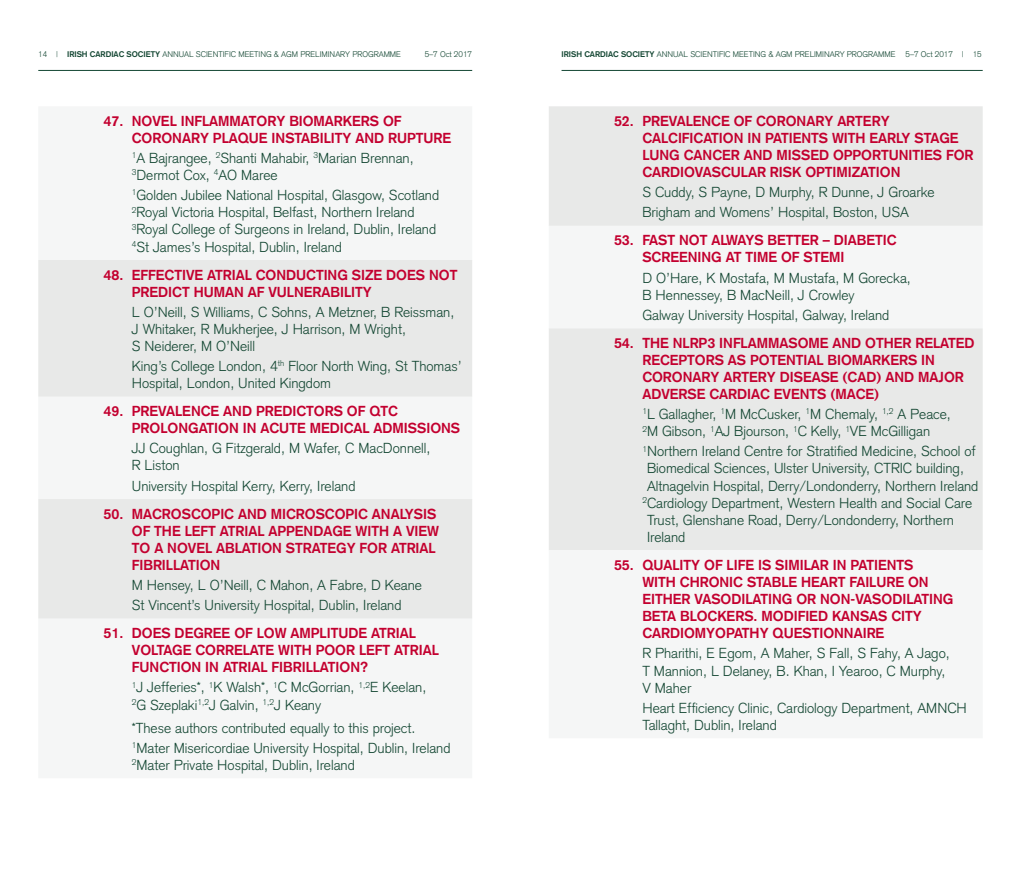
<style>
.page{position:relative;width:1021px;height:893px;background:#fff}
.page>*{position:absolute;margin:0;border:0;box-sizing:border-box;transform-origin:0 0}
.t1{font:300 14.25px/17.1px "Akzidenz Grotesk";color:#144733}
.t2{font:700 14.25px/17.1px "Akzidenz Grotesk";color:#c3002f}
.t3{font:300 8.1px "Akzidenz Grotesk";color:#144733}
.s1{font-weight:700}
</style>
<div class="page">
<hr style="left:561px;top:70px;width:421px;height:1px;background:#144733">
<hr style="left:38px;top:70px;width:434px;height:1px;background:#144733">
<svg style="left:38px;top:260px;width:434px;height:359px;fill:#e8e9e8"></svg>
<div style="left:549px;top:106px;width:433px;height:120px;background:#e8e9e8"></div>
<div style="left:549px;top:328px;width:433px;height:222px;background:#e8e9e8"></div>
<p class="t3" style="left:38px;top:50px;width:364px">14 | <span class="s1">IRISH CARDIAC SOCIETY</span> ANNUAL SCIENTIFIC MEETING &amp; AGM PRELIMINARY PROGRAMME</p>
<p class="t3" style="left:424px;top:50px;width:49px">5–7 Oct 2017</p>
<p class="t3" style="left:561px;top:50px;width:422px"><span class="s1">IRISH CARDIAC SOCIETY</span> ANNUAL SCIENTIFIC MEETING &amp; AGM PRELIMINARY PROGRAMME 5–7 Oct 2017 | 15</p>
<p class="t2" style="left:132px;top:112px;width:321px;text-indent:-28px">47. NOVEL INFLAMMATORY BIOMARKERS OF<br>CORONARY PLAQUE INSTABILITY AND RUPTURE</p>
<p class="t1" style="left:132px;top:150px;width:283px"><sup>1</sup>A Bajrangee, <sup>2</sup>Shanti Mahabir, <sup>3</sup>Marian Brennan,<br><sup>3</sup>Dermot Cox, <sup>4</sup>AO Maree</p>
<p class="t1" style="left:132px;top:187px;width:309px"><sup>1</sup>Golden Jubilee National Hospital, Glasgow, Scotland <sup>2</sup>Royal Victoria Hospital, Belfast, Northern Ireland <sup>3</sup>Royal College of Surgeons in Ireland, Dublin, Ireland <sup>4</sup>St James’s Hospital, Dublin, Ireland</p>
<p class="t2" style="left:132px;top:266px;width:327px;text-indent:-28px">48. EFFECTIVE ATRIAL CONDUCTING SIZE DOES NOT<br>PREDICT HUMAN AF VULNERABILITY</p>
<p class="t1" style="left:132px;top:303px;width:324px">L O’Neill, S Williams, C Sohns, A Metzner, B Reissman,<br>J Whitaker, R Mukherjee, J Harrison, M Wright,<br>S Neiderer, M O’Neill</p>
<p class="t1" style="left:132px;top:358px;width:331px">King’s College London, 4<sup>th</sup> Floor North Wing, St Thomas’<br>Hospital, London, United Kingdom</p>
<p class="t2" style="left:132px;top:402px;width:330px;text-indent:-28px">49. PREVALENCE AND PREDICTORS OF QTC<br>PROLONGATION IN ACUTE MEDICAL ADMISSIONS</p>
<p class="t1" style="left:132px;top:440px;width:300px">JJ Coughlan, G Fitzgerald, M Wafer, C MacDonnell,<br>R Liston</p>
<p class="t1" style="left:132px;top:477px;width:225px">University Hospital Kerry, Kerry, Ireland</p>
<p class="t2" style="left:132px;top:505px;width:309px;text-indent:-28px">50. MACROSCOPIC AND MICROSCOPIC ANALYSIS OF THE LEFT ATRIAL APPENDAGE WITH A VIEW TO A NOVEL ABLATION STRATEGY FOR ATRIAL FIBRILLATION</p>
<p class="t1" style="left:132px;top:575px;width:292px;line-height:20.1px">M Hensey, L O’Neill, C Mahon, A Fabre, D Keane<br>St Vincent’s University Hospital, Dublin, Ireland</p>
<p class="t2" style="left:132px;top:624px;width:308px;text-indent:-28px">51. DOES DEGREE OF LOW AMPLITUDE ATRIAL<br>VOLTAGE CORRELATE WITH POOR LEFT ATRIAL<br>FUNCTION IN ATRIAL FIBRILLATION?</p>
<p class="t1" style="left:132px;top:679px;width:296px"><sup>1</sup>J Jefferies*, <sup>1</sup>K Walsh*, <sup>1</sup>C McGorrian, <sup>1,2</sup>E Keelan,<br><sup>2</sup>G Szeplaki<sup>1,2</sup>J Galvin, <sup>1,2</sup>J Keany</p>
<p class="t1" style="left:132px;top:718px;width:320px;line-height:20.1px">*These authors contributed equally to this project.<br><sup>1</sup>Mater Misericordiae University Hospital, Dublin, Ireland</p>
<p class="t1" style="left:132px;top:756px;width:224px"><sup>2</sup>Mater Private Hospital, Dublin, Ireland</p>
<p class="t2" style="left:642px;top:112px;width:333px;text-indent:-28px">52. PREVALENCE OF CORONARY ARTERY CALCIFICATION IN PATIENTS WITH EARLY STAGE LUNG CANCER AND MISSED OPPORTUNITIES FOR CARDIOVASCULAR RISK OPTIMIZATION</p>
<p class="t1" style="left:642px;top:182px;width:294px;line-height:20.1px">S Cuddy, S Payne, D Murphy, R Dunne, J Groarke<br>Brigham and Womens’ Hospital, Boston, USA</p>
<p class="t2" style="left:642px;top:232px;width:256px;text-indent:-28px">53. FAST NOT ALWAYS BETTER – DIABETIC<br>SCREENING AT TIME OF STEMI</p>
<p class="t1" style="left:642px;top:269px;width:270px">D O’Hare, K Mostafa, M Mustafa, M Gorecka,<br>B Hennessey, B MacNeill, J Crowley</p>
<p class="t1" style="left:642px;top:306px;width:248px">Galway University Hospital, Galway, Ireland</p>
<p class="t2" style="left:642px;top:334px;width:334px;text-indent:-28px">54. THE NLRP3 INFLAMMASOME AND OTHER RELATED RECEPTORS AS POTENTIAL BIOMARKERS IN CORONARY ARTERY DISEASE (CAD) AND MAJOR ADVERSE CARDIAC EVENTS (MACE)</p>
<p class="t1" style="left:642px;top:406px;width:310px"><sup>1</sup>L Gallagher, <sup>1</sup>M McCusker, <sup>1</sup>M Chemaly, <sup>1,2</sup> A Peace,<br><sup>2</sup>M Gibson, <sup>1</sup>AJ Bjourson, <sup>1</sup>C Kelly, <sup>1</sup>VE McGilligan</p>
<p class="t1" style="left:642px;top:443px;width:335px"><sup>1</sup>Northern Ireland Centre for Stratified Medicine, School of</p>
<p class="t1" style="left:647px;top:460px;width:318px">Biomedical Sciences, Ulster University, CTRIC building,</p>
<p class="t1" style="left:647px;top:477px;width:333px">Altnagelvin Hospital, Derry/Londonderry, Northern Ireland</p>
<p class="t1" style="left:642px;top:494px;width:331px"><sup>2</sup>Cardiology Department, Western Health and Social Care</p>
<p class="t1" style="left:647px;top:511px;width:308px">Trust, Glenshane Road, Derry/Londonderry, Northern</p>
<p class="t1" style="left:647px;top:528px;width:40px">Ireland</p>
<p class="t2" style="left:642px;top:556px;width:312px;text-indent:-28px">55. QUALITY OF LIFE IS SIMILAR IN PATIENTS<br>WITH CHRONIC STABLE HEART FAILURE ON EITHER VASODILATING OR NON-VASODILATING BETA BLOCKERS. MODIFIED KANSAS CITY CARDIOMYOPATHY QUESTIONNAIRE</p>
<p class="t1" style="left:642px;top:645px;width:309px">R Pharithi, E Egom, A Maher, S Fall, S Fahy, A Jago,<br>T Mannion, L Delaney, B. Khan, I Yearoo, C Murphy,<br>V Maher</p>
<p class="t1" style="left:642px;top:699px;width:326px">Heart Efficiency Clinic, Cardiology Department, AMNCH<br>Tallaght, Dublin, Ireland</p>
</div>
